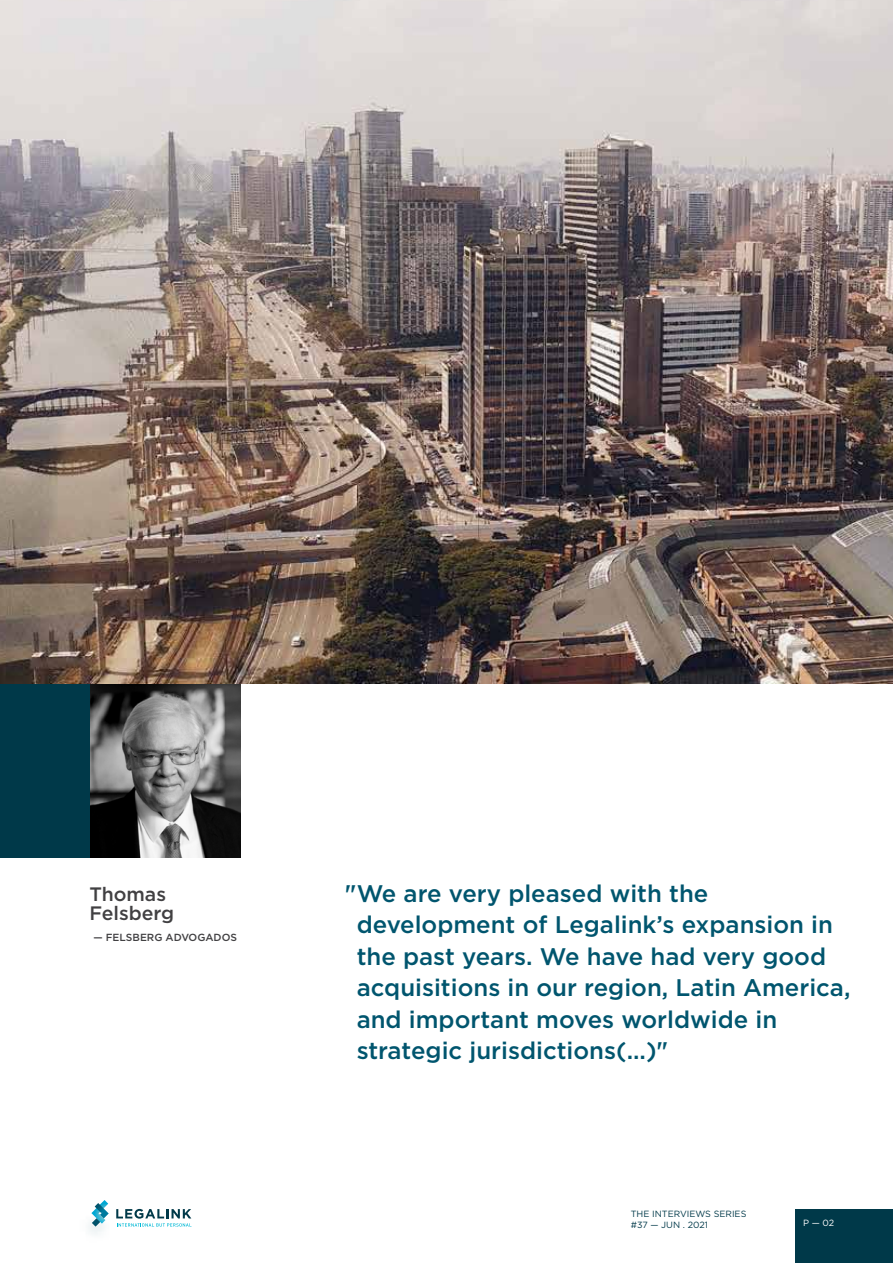
<style>
.page{position:relative;width:893px;height:1263px;background:#fff}
.page>*{position:absolute;margin:0;border:0;box-sizing:border-box;transform-origin:0 0}
.t1{font:500 24px/31.5px "Gotham";color:#00556e}
.t2{font:500 19.35px/18.8px "Gotham";color:#414042}
.t3{font:500 10.35px "Gotham";color:#414042}
.t4{font:9px/10.8px "Gotham";color:#003949}
.t5{font:9px "Gotham";color:#fff}
</style>
<div class="page">
<img style="left:89px;top:683px;width:152px;height:175px">
<div style="left:796px;top:1209px;width:97px;height:54px;background:#003949"></div>
<div style="left:0;top:683px;width:89px;height:175px;background:#003949"></div>
<img style="left:89px;top:1208px;width:51px;height:26px">
<svg style="left:91px;top:1200px;width:18px;height:26px"></svg>
<svg style="left:116px;top:1209px;width:75px;height:18px"></svg>
<img style="left:0;top:0;width:893px;height:683px">
<p class="t2" style="left:89px;top:884px;width:86px">Thomas<br>Felsberg</p>
<p class="t3" style="left:93px;top:931px;width:145px">— FELSBERG ADVOGADOS</p>
<p class="t1" style="left:357px;top:877px;width:495px;text-indent:-12px">"We are very pleased with the development of Legalink’s expansion in the past years. We have had very good acquisitions in our region, Latin America, and important moves worldwide in strategic jurisdictions(...)"</p>
<p class="t4" style="left:631px;top:1208px;width:117px">THE INTERVIEWS SERIES #37 — JUN . 2021</p>
<p class="t5" style="left:803px;top:1217px;width:33px">P — 02</p>
</div>
